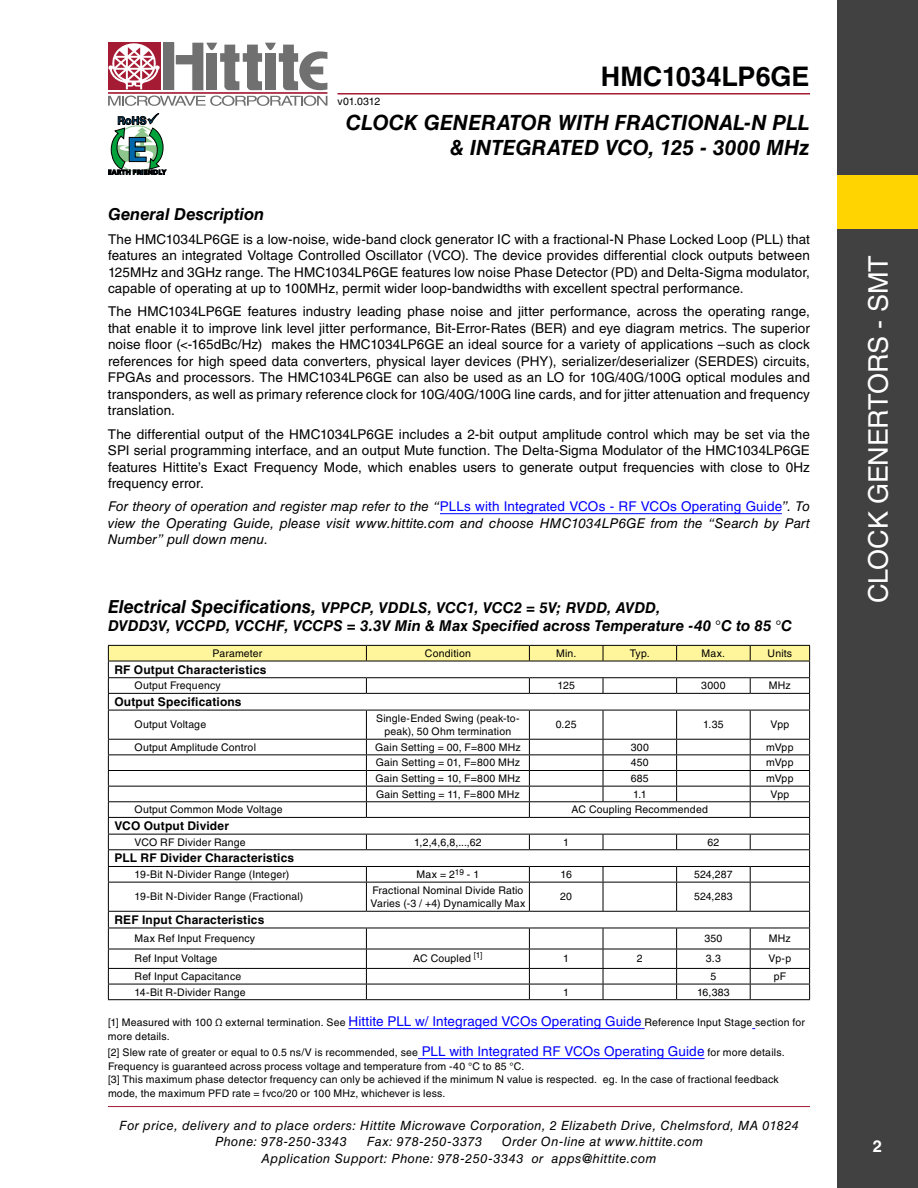
<style>
.page{position:relative;width:918px;height:1188px;background:#fff}
.page>*{position:absolute;margin:0;border:0;box-sizing:border-box;transform-origin:0 0}
.t1{font:27px "Helvetica LT Std";letter-spacing:-.01em;color:#fff}
.t2{font:700 27px "Helvetica LT Std";color:#000}
.t3{font:italic 700 21px/25.2px "Helvetica LT Std";letter-spacing:-.005em;color:#000;text-align:right}
.t4{font:italic 700 16.5px "Helvetica LT Std";color:#000}
.t5{font:700 16.5px "Helvetica LT Std";color:#fff}
.t6{font:italic 700 15px/18px "Helvetica LT Std";letter-spacing:.005em;color:#000}
.t7{font:13.5px/16.5px "Helvetica LT Std";letter-spacing:.01em;color:#000;text-align:justify}
.t8{font:italic 13.5px/16.5px "Helvetica LT Std";letter-spacing:.005em;color:#000;text-align:justify}
.t9{font:italic 12.75px/16.5px "Helvetica LT Std";letter-spacing:.035em;color:#000}
.t10{font:700 12px "Helvetica LT Std";letter-spacing:.015em;color:#000}
.t11{font:10.5px/13.5px "Helvetica LT Std";letter-spacing:.015em;color:#000}
.s1{font-style:normal;color:#00f}
.s2{font-size:18px}
.s3{font-weight:400;font-style:normal}
.s4{font-size:13.5px;color:#00f}
</style>
<div class="page">
<hr style="left:108px;top:1106px;width:702px;height:1px;background:#a41b33">
<div style="left:163px;top:43px;width:11px;height:47px;background:#707071"></div>
<div style="left:108px;top:43px;width:52px;height:47px;background:#a41b33"></div>
<hr style="left:108px;top:92px;width:219px;height:2px;background:#a41b33">
<svg style="left:176px;top:43px;width:151px;height:47px"></svg>
<svg style="left:108px;top:96px;width:219px;height:10px"></svg>
<svg style="left:108px;top:43px;width:52px;height:46px"></svg>
<hr style="left:338px;top:93px;width:472px;height:1px;background:#a41b33">
<svg style="left:108px;top:113px;width:58px;height:62px"></svg>
<div style="left:837px;top:0;width:81px;height:1188px;background:#414141"></div>
<div style="left:837px;top:175px;width:81px;height:54px;background:#ffd400"></div>
<hr style="left:440px;top:513px;width:342px;height:1px;background:#00f">
<hr style="left:108px;top:999px;width:258px;height:1px;background:#000">
<hr style="left:366px;top:999px;width:163px;height:1px;background:#000">
<hr style="left:529px;top:999px;width:74px;height:1px;background:#000">
<hr style="left:603px;top:999px;width:74px;height:1px;background:#000">
<hr style="left:677px;top:999px;width:73px;height:1px;background:#000">
<hr style="left:750px;top:999px;width:60px;height:1px;background:#000">
<svg style="left:108px;top:645px;width:702px;height:354px"></svg>
<hr style="left:108px;top:661px;width:258px;height:1px;background:#000">
<hr style="left:366px;top:661px;width:163px;height:1px;background:#000">
<hr style="left:529px;top:661px;width:74px;height:1px;background:#000">
<hr style="left:603px;top:661px;width:74px;height:1px;background:#000">
<hr style="left:677px;top:661px;width:73px;height:1px;background:#000">
<hr style="left:750px;top:661px;width:60px;height:1px;background:#000">
<hr style="left:348px;top:1028px;width:294px;height:1px;background:#00f">
<hr style="left:418px;top:1058px;width:287px;height:1px;background:#00f">
<h1 class="t2" style="left:601px;top:60px;width:210px">HMC1034LP6GE</h1>
<p class="t11" style="left:338px;top:94px;width:44px">v01.0312</p>
<h2 class="t3" style="left:346px;top:109px;width:465px">CLOCK GENERATOR WITH FRACTIONAL-N PLL &amp; INTEGRATED VCO, 125 - 3000 MHz</h2>
<p class="t4" style="left:108px;top:204px;width:158px">General Description</p>
<p class="t7" style="left:108px;top:231px;width:704px">The HMC1034LP6GE is a low-noise, wide-band clock generator IC with a fractional-N Phase Locked Loop (PLL) that features an integrated Voltage Controlled Oscillator (VCO). The device provides differential clock outputs between 125MHz and 3GHz range. The HMC1034LP6GE features low noise Phase Detector (PD) and Delta-Sigma modulator, capable of operating at up to 100MHz, permit wider loop-bandwidths with excellent spectral performance.</p>
<p class="t7" style="left:108px;top:303px;width:703px">The HMC1034LP6GE features industry leading phase noise and jitter performance, across the operating range, that enable it to improve link level jitter performance, Bit-Error-Rates (BER) and eye diagram metrics. The superior noise floor (&lt;-165dBc/Hz) makes the HMC1034LP6GE an ideal source for a variety of applications –such as clock references for high speed data converters, physical layer devices (PHY), serializer/deserializer (SER</p>
<p class="t7" style="left:108px;top:353px;width:704px;text-indent:618px">DES) circuits, FPGAs and processors. The HMC1034LP6GE can also be used as an LO for 10G/40G/100G optical modules and transponders, as well as primary reference clock for 10G/40G/100G line cards, and for jitter attenuation and frequency translation.</p>
<p class="t7" style="left:108px;top:426px;width:704px;text-align:left">The differential output of the HMC1034LP6GE includes a 2-bit output amplitude control which may be set via the SPI serial programming interface, and an output Mute function. The Delta-Sigma Modulator of the HMC1034LP6GE features Hittite’s Exact Frequency Mode, which enables users to generate output frequencies with close to 0Hz frequency error.</p>
<p class="t8" style="left:108px;top:498px;width:704px">For theory of operation and register map refer to the “<span class="s1">PLLs with Integrated VCOs - RF VCOs Operating Guide</span>”. To view the Operating Guide, please visit www.hittite.com and choose HMC1034LP6GE from the “Search by Part Number” pull down menu.</p>
<p class="t6" style="left:108px;top:598px;width:686px"><span class="s2">Electrical Specifications,</span> VPPCP, VDDLS, VCC1, VCC2 = 5V; RVDD, AVDD,<br>DVDD3V, VCCPD, VCCHF, VCCPS = 3.3V Min &amp; Max Specified across Temperature -40 <span class="s3">°</span>C to 85 <span class="s3">°</span>C</p>
<p class="t11" style="left:212px;top:647px;width:51px">Parameter</p>
<p class="t11" style="left:425px;top:647px;width:47px">Condition</p>
<p class="t11" style="left:556px;top:647px;width:22px">Min.</p>
<p class="t11" style="left:630px;top:647px;width:21px">Typ.</p>
<p class="t11" style="left:702px;top:647px;width:25px">Max.</p>
<p class="t11" style="left:768px;top:647px;width:26px">Units</p>
<p class="t10" style="left:114px;top:662px;width:154px">RF Output Characteristics</p>
<p class="t11" style="left:135px;top:679px;width:88px">Output Frequency</p>
<p class="t11" style="left:558px;top:679px;width:19px">125</p>
<p class="t11" style="left:701px;top:679px;width:26px">3000</p>
<p class="t11" style="left:769px;top:679px;width:23px">MHz</p>
<p class="t10" style="left:114px;top:694px;width:129px">Output Specifications</p>
<p class="t11" style="left:135px;top:718px;width:73px">Output Voltage</p>
<p class="t11" style="left:376px;top:711px;width:145px;text-align:center">Single-Ended Swing (peak-to&shy;peak), 50 Ohm termination</p>
<p class="t11" style="left:556px;top:718px;width:22px">0.25</p>
<p class="t11" style="left:703px;top:718px;width:22px">1.35</p>
<p class="t11" style="left:771px;top:718px;width:20px">Vpp</p>
<p class="t11" style="left:135px;top:740px;width:123px">Output Amplitude Control</p>
<p class="t11" style="left:375px;top:740px;width:147px">Gain Setting = 00, F=800 MHz</p>
<p class="t11" style="left:631px;top:740px;width:20px">300</p>
<p class="t11" style="left:766px;top:740px;width:29px">mVpp</p>
<p class="t11" style="left:376px;top:756px;width:146px">Gain Setting = 01, F=800 MHz</p>
<p class="t11" style="left:631px;top:756px;width:19px">450</p>
<p class="t11" style="left:766px;top:756px;width:29px">mVpp</p>
<p class="t11" style="left:376px;top:772px;width:146px">Gain Setting = 10, F=800 MHz</p>
<p class="t11" style="left:631px;top:772px;width:20px">685</p>
<p class="t11" style="left:766px;top:772px;width:29px">mVpp</p>
<p class="t11" style="left:376px;top:787px;width:145px">Gain Setting = 11, F=800 MHz</p>
<p class="t11" style="left:633px;top:787px;width:15px">1.1</p>
<p class="t11" style="left:771px;top:787px;width:20px">Vpp</p>
<p class="t11" style="left:135px;top:803px;width:150px">Output Common Mode Voltage</p>
<p class="t11" style="left:572px;top:803px;width:138px">AC Coupling Recommended</p>
<p class="t10" style="left:114px;top:819px;width:116px">VCO Output Divider</p>
<p class="t11" style="left:135px;top:835px;width:113px">VCO RF Divider Range</p>
<p class="t11" style="left:414px;top:835px;width:69px">1,2,4,6,8,...,62</p>
<p class="t11" style="left:563px;top:835px;width:7px">1</p>
<p class="t11" style="left:707px;top:835px;width:13px">62</p>
<p class="t10" style="left:114px;top:851px;width:181px">PLL RF Divider Characteristics</p>
<p class="t11" style="left:135px;top:868px;width:156px">19-Bit N -Divider Range (Integer)</p>
<p class="t11" style="left:417px;top:868px;width:64px">Max = 2<sup>19</sup> - 1</p>
<p class="t11" style="left:561px;top:868px;width:13px">16</p>
<p class="t11" style="left:694px;top:868px;width:40px">524,287</p>
<p class="t11" style="left:135px;top:890px;width:170px">19-Bit N -Divider Range (Fractional)</p>
<p class="t11" style="left:370px;top:883px;width:156px">Fractional Nominal Divide Ratio<br>Varies (-3 / +4) Dynamically Max</p>
<p class="t11" style="left:560px;top:890px;width:13px">20</p>
<p class="t11" style="left:694px;top:890px;width:40px">524,283</p>
<p class="t10" style="left:114px;top:912px;width:152px">REF Input Characteristics</p>
<p class="t11" style="left:135px;top:932px;width:122px">Max Ref Input Frequency</p>
<p class="t11" style="left:704px;top:932px;width:19px">350</p>
<p class="t11" style="left:769px;top:932px;width:23px">MHz</p>
<p class="t11" style="left:135px;top:952px;width:84px">Ref Input Voltage</p>
<p class="t11" style="left:413px;top:952px;width:71px">AC Coupled <sup>[1]</sup></p>
<p class="t11" style="left:563px;top:952px;width:7px">1</p>
<p class="t11" style="left:637px;top:952px;width:7px">2</p>
<p class="t11" style="left:706px;top:952px;width:16px">3.3</p>
<p class="t11" style="left:769px;top:952px;width:24px">Vp-p</p>
<p class="t11" style="left:135px;top:970px;width:108px">Ref Input Capacitance</p>
<p class="t11" style="left:710px;top:970px;width:7px">5</p>
<p class="t11" style="left:774px;top:970px;width:14px">pF</p>
<p class="t11" style="left:135px;top:985px;width:112px">14-Bit R-Divider Range</p>
<p class="t11" style="left:563px;top:985px;width:7px">1</p>
<p class="t11" style="left:697px;top:985px;width:34px">16,383</p>
<p class="t11" style="left:108px;top:1016px;width:699px">[1] Measured with 100 Ω external termination. See <span class="s4">Hittite PLL w/ Integraged VCOs Operating Guide</span> Reference Input Stage section for more details.</p>
<p class="t11" style="left:108px;top:1046px;width:678px">[2] Slew rate of greater or equal to 0.5 ns/V is recommended, see <span class="s4">PLL with Integrated RF VCOs Operating Guide</span> for more details.<br>Frequency is guaranteed across process voltage and temperature from -40 °C to 85 °C.<br>[3] This maximum phase detector frequency can only be achieved if the minimum N value is respected. eg. In the case of fractional feedback mode, the maximum PFD rate = fvco/20 or 100 MHz, whichever is less.</p>
<p class="t9" style="left:215px;top:1117px;width:585px;text-indent:-96px">For price, delivery and to place orders: Hittite Microwave Corporation, 2 Elizabeth Drive, Chelmsford, MA 01824<br>Phone: 978-250-3343</p>
<p class="t9" style="left:262px;top:1133px;width:443px;text-indent:240px">Order On-line at www.hittite.com<br>Application Support: Phone: 978-250-3343 or apps@hittite.com</p>
<p class="t9" style="left:367px;top:1133px;width:117px">Fax: 978-250-3373</p>
<h1 class="t1" style="left:863px;top:603px;width:348px;rotate:-90deg">Clock Genertors - SMT</h1>
<p class="t5" style="left:873px;top:1136px;width:11px">2</p>
</div>
